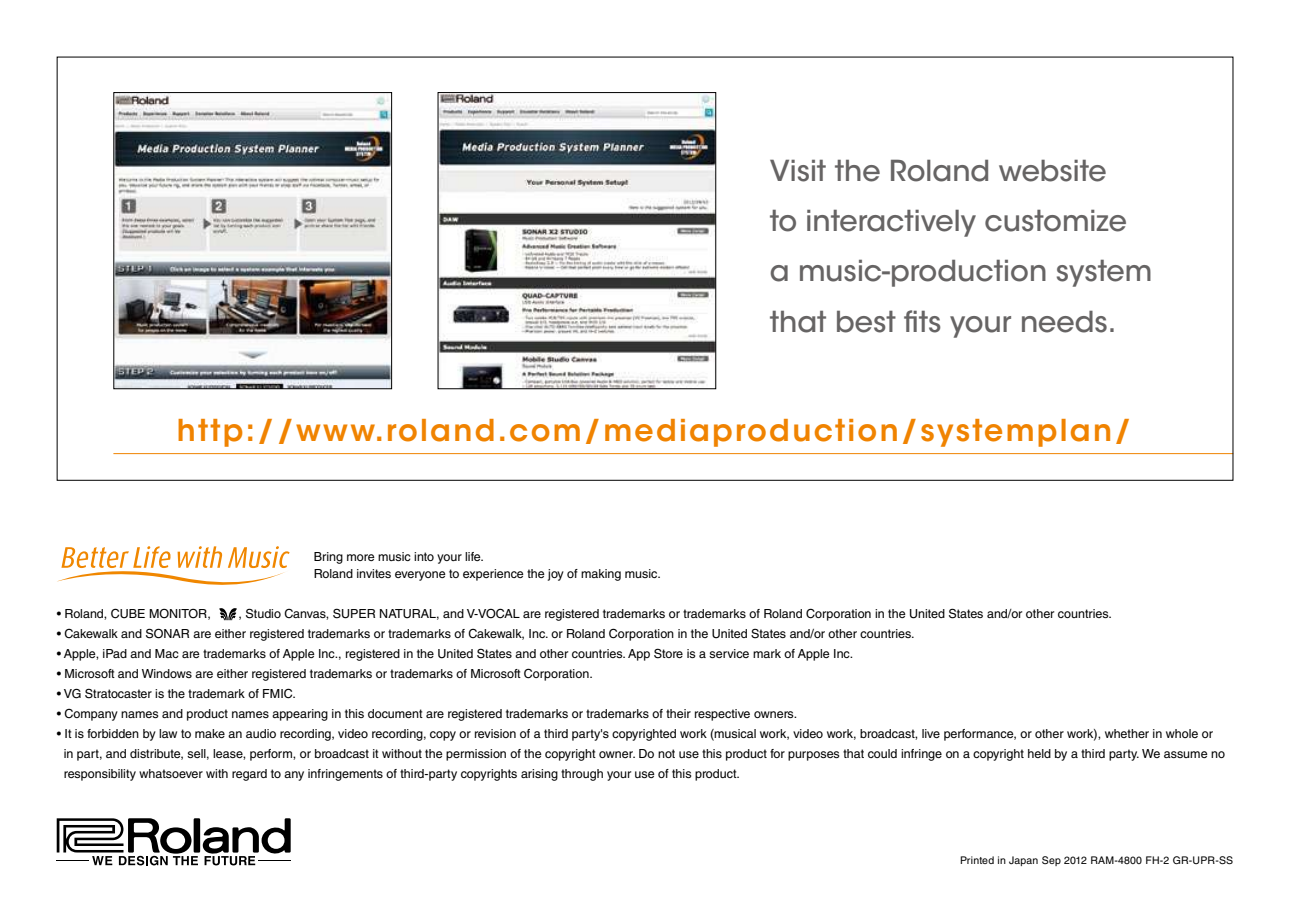
<style>
.page{position:relative;width:1290px;height:908px;background:#fff}
.page>*{position:absolute;margin:0;border:0;box-sizing:border-box;transform-origin:0 0}
.t1{font:600 30px "ITC Avant Garde Std";letter-spacing:.075em;color:#f08300}
.t2{font:500 28.75px/50px "ITC Avant Garde Std";color:#666464}
.t3{font:12.5px/20px "Helvetica LT Std";color:#000}
.t4{font:10.5px "Helvetica LT Std";letter-spacing:.02em;color:#000}
</style>
<div class="page">
<hr style="left:113px;top:453px;width:1120px;height:1px;background:#f08300">
<svg style="left:57px;top:818px;width:234px;height:47px"></svg>
<svg style="left:57px;top:546px;width:233px;height:39px"></svg>
<svg style="left:219px;top:608px;width:18px;height:12px"></svg>
<img style="left:440px;top:94px;width:274px;height:293px">
<div style="left:438px;top:92px;width:278px;height:297px;border:1px solid #000"></div>
<img style="left:115px;top:94px;width:275px;height:293px">
<div style="left:113px;top:92px;width:279px;height:297px;border:1px solid #000"></div>
<h2 class="t2" style="left:770px;top:146px;width:384px">Visit the Roland website<br>to interactively customize a music-production system that best fits your needs.</h2>
<h1 class="t1" style="left:177px;top:411px;width:956px">http://www.roland.com/mediaproduction/systemplan/</h1>
<p class="t3" style="left:314px;top:547px;width:349px;line-height:17.5px">Bring more music into your life.<br>Roland invites everyone to experience the joy of making music.</p>
<p class="t3" style="left:57px;top:603px;width:156px">• Roland, CUBE MONITOR,</p>
<p class="t3" style="left:239px;top:603px;width:875px">, Studio Canvas, SUPER NATURAL, and V-VOCAL are registered trademarks or trademarks of Roland Corporation in the United States and/or other countries.</p>
<p class="t3" style="left:57px;top:623px;width:859px">• Cakewalk and SONAR are either registered trademarks or trademarks of Cakewalk, Inc. or Roland Corporation in the United States and/or other countries.</p>
<p class="t3" style="left:57px;top:643px;width:798px">• Apple, iPad and Mac are trademarks of Apple Inc., registered in the United States and other countries. App Store is a service mark of Apple Inc.</p>
<p class="t3" style="left:57px;top:663px;width:538px">• Microsoft and Windows are either registered trademarks or trademarks of Microsoft Corporation.</p>
<p class="t3" style="left:57px;top:683px;width:241px">• VG Stratocaster is the trademark of FMIC.</p>
<p class="t3" style="left:57px;top:703px;width:742px">• Company names and product names appearing in this document are registered trademarks or trademarks of their respective owners.</p>
<p class="t3" style="left:64px;top:723px;width:1162px;text-indent:-7px">• It is forbidden by law to make an audio recording, video recording, copy or revision of a third party's copyrighted work (musical work, video work, broadcast, live performance, or other work), whether in whole or in part, and distribute, sell, lease, perform, or broadcast it without the permission of the copyright owner. Do not use this product for purposes that could infringe on a copyright held by a third party. We assume no responsibility whatsoever with regard to any infringements of third-party copyrights arising through your use of this product.</p>
<p class="t4" style="left:960px;top:853px;width:274px">Printed in Japan Sep 2012 RAM-4800 FH-2 GR-UPR-SS</p>
</div>
